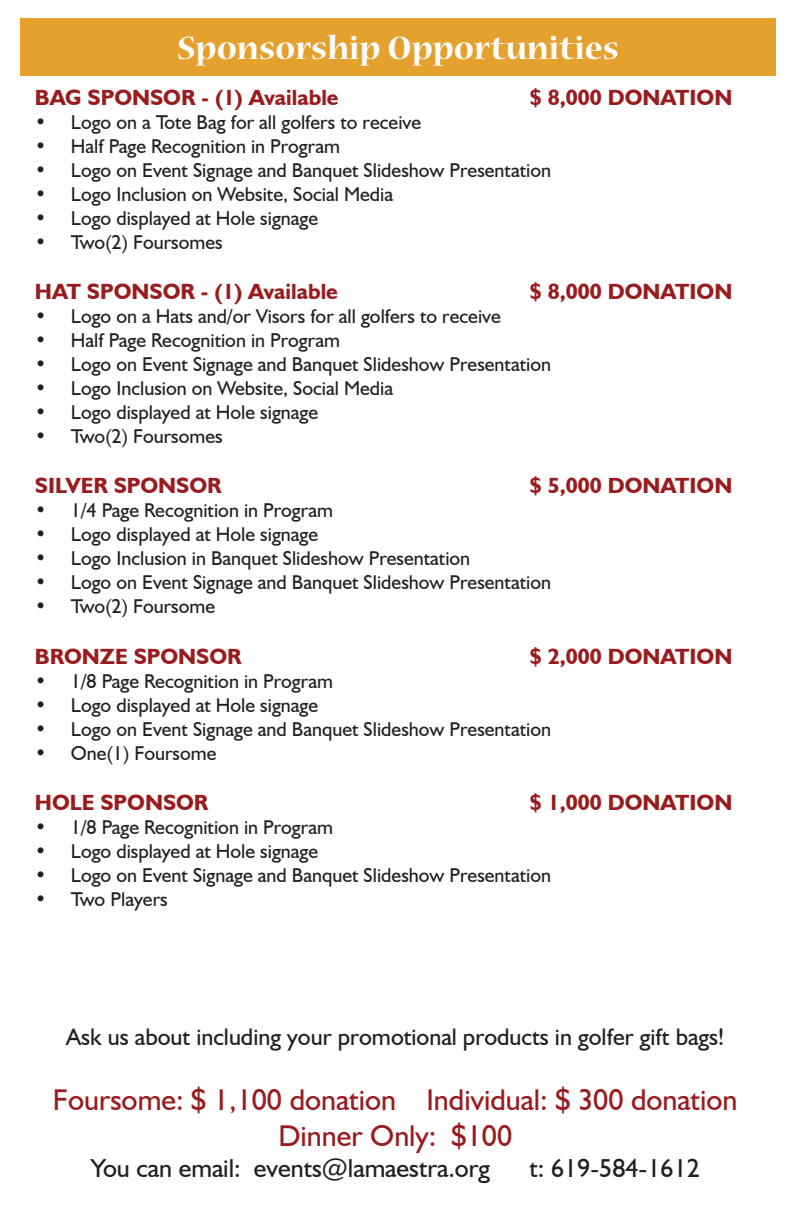
<style>
.page{position:relative;width:792px;height:1224px;background:#fff}
.page>*{position:absolute;margin:0;border:0;box-sizing:border-box;transform-origin:0 0}
.Paragraph_Style_1{font:700 36px "Nueva Std";color:#fff}
.t1{font:30px "Humanist 521 BT";color:#991b1e}
.t2{font:26px "Humanist 521 BT";color:#231f20}
.t3{font:24px "Humanist 521 BT";color:#231f20}
.t4{font:700 22px "Humanist 521 BT";color:#991b1e}
.t5{font:20px "Humanist 521 BT";color:#231f20}
</style>
<div class="page">
<div style="left:20px;top:18px;width:756px;height:58px;background:#e5a12e"></div>
<p class="Paragraph_Style_1" style="left:177px;top:32px;width:443px">Sponsorship Opportunities</p>
<p class="t4" style="left:35px;top:83px;width:305px">BAG SPONSOR - (1) Available</p>
<p class="t4" style="left:530px;top:83px;width:204px">$ 8,000 DONATION</p>
<p class="t5" style="left:35px;top:109px;width:388px">• Logo on a Tote Bag for all golfers to receive</p>
<p class="t5" style="left:35px;top:133px;width:307px">• Half Page Recognition in Program</p>
<p class="t5" style="left:35px;top:157px;width:518px">• Logo on Event Signage and Banquet Slideshow Presentation</p>
<p class="t5" style="left:35px;top:181px;width:360px">• Logo Inclusion on Website, Social Media</p>
<p class="t5" style="left:35px;top:205px;width:285px">• Logo displayed at Hole signage</p>
<p class="t5" style="left:35px;top:229px;width:189px">• Two(2) Foursomes</p>
<p class="t4" style="left:35px;top:278px;width:305px">HAT SPONSOR - (1) Available</p>
<p class="t4" style="left:530px;top:278px;width:204px">$ 8,000 DONATION</p>
<p class="t5" style="left:35px;top:304px;width:467px">• Logo on a Hats and/or Visors for all golfers to receive</p>
<p class="t5" style="left:35px;top:328px;width:307px">• Half Page Recognition in Program</p>
<p class="t5" style="left:35px;top:352px;width:518px">• Logo on Event Signage and Banquet Slideshow Presentation</p>
<p class="t5" style="left:35px;top:376px;width:360px">• Logo Inclusion on Website, Social Media</p>
<p class="t5" style="left:35px;top:400px;width:285px">• Logo displayed at Hole signage</p>
<p class="t5" style="left:35px;top:424px;width:189px">• Two(2) Foursomes</p>
<p class="t4" style="left:35px;top:472px;width:188px">SILVER SPONSOR</p>
<p class="t4" style="left:530px;top:472px;width:204px">$ 5,000 DONATION</p>
<p class="t5" style="left:35px;top:498px;width:300px">• 1/4 Page Recognition in Program</p>
<p class="t5" style="left:35px;top:522px;width:285px">• Logo displayed at Hole signage</p>
<p class="t5" style="left:35px;top:546px;width:437px">• Logo Inclusion in Banquet Slideshow Presentation</p>
<p class="t5" style="left:35px;top:570px;width:518px">• Logo on Event Signage and Banquet Slideshow Presentation</p>
<p class="t5" style="left:35px;top:594px;width:182px">• Two(2) Foursome</p>
<p class="t4" style="left:35px;top:643px;width:208px">BRONZE SPONSOR</p>
<p class="t4" style="left:530px;top:643px;width:204px">$ 2,000 DONATION</p>
<p class="t5" style="left:35px;top:669px;width:300px">• 1/8 Page Recognition in Program</p>
<p class="t5" style="left:35px;top:693px;width:285px">• Logo displayed at Hole signage</p>
<p class="t5" style="left:35px;top:717px;width:518px">• Logo on Event Signage and Banquet Slideshow Presentation</p>
<p class="t5" style="left:35px;top:741px;width:183px">• One(1) Foursome</p>
<p class="t4" style="left:35px;top:789px;width:175px">HOLE SPONSOR</p>
<p class="t4" style="left:530px;top:789px;width:204px">$ 1,000 DONATION</p>
<p class="t5" style="left:35px;top:815px;width:300px">• 1/8 Page Recognition in Program</p>
<p class="t5" style="left:35px;top:839px;width:285px">• Logo displayed at Hole signage</p>
<p class="t5" style="left:35px;top:863px;width:518px">• Logo on Event Signage and Banquet Slideshow Presentation</p>
<p class="t5" style="left:35px;top:887px;width:134px">• Two Players</p>
<p class="t3" style="left:66px;top:1022px;width:660px">Ask us about including your promotional products in golfer gift bags!</p>
<p class="t1" style="left:53px;top:1081px;width:686px">Foursome: $ 1,100 donation Individual: $ 300 donation</p>
<p class="t1" style="left:278px;top:1117px;width:235px">Dinner Only: $100</p>
<p class="t2" style="left:91px;top:1152px;width:401px">You can email: events@lamaestra.org</p>
<p class="t2" style="left:530px;top:1152px;width:172px">t: 619-584-1612</p>
</div>
